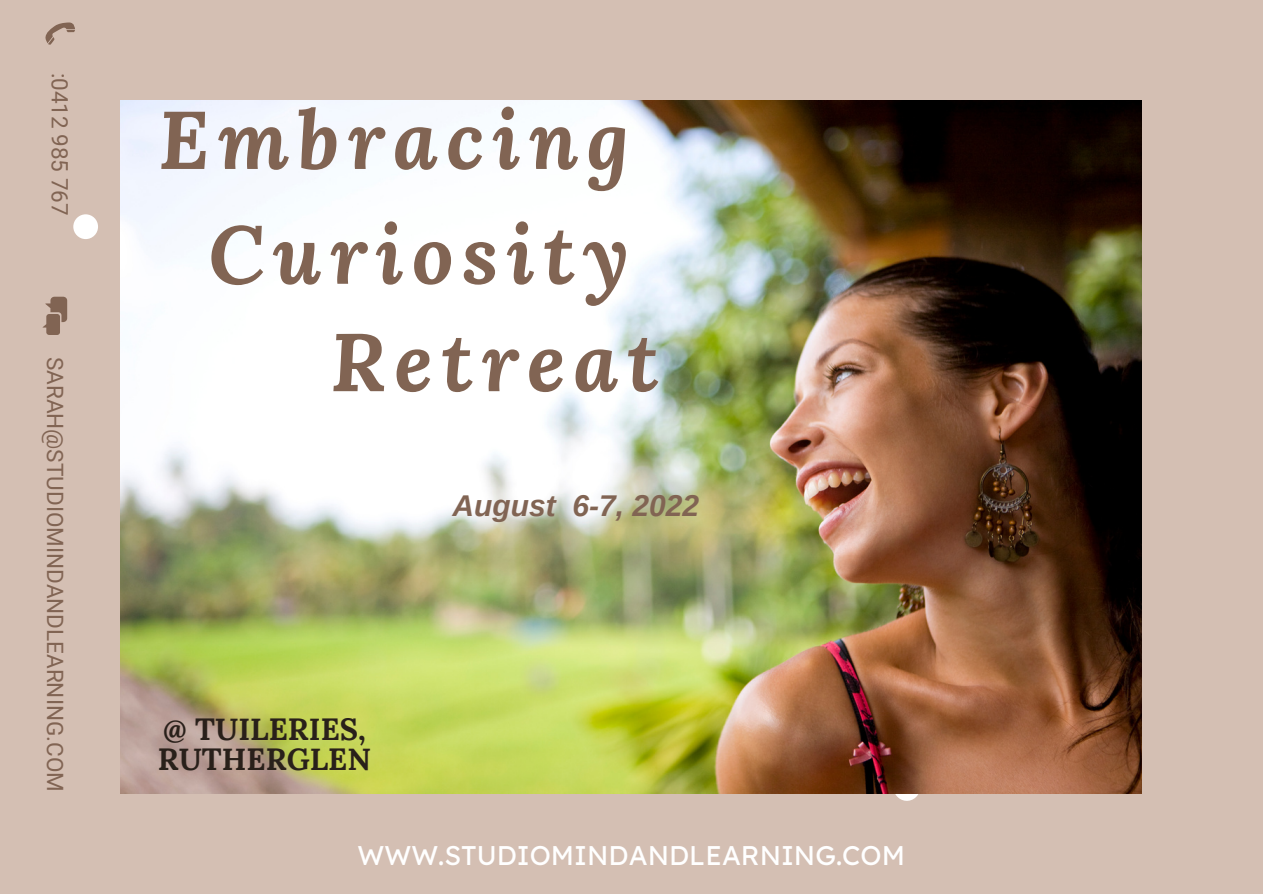
<style>
.page{position:relative;width:1263px;height:894px;background:#fff}
.page>*{position:absolute;margin:0;border:0;box-sizing:border-box;transform-origin:0 0}
.t1{font:italic 700 81.6px/114.8px "Lora";letter-spacing:.1em;color:#816453;text-align:right}
.t2{font:700 30.6px/30.3px "Lora";color:#29201a}
.t3{font:italic 700 30px "Arimo";color:#816453}
.t4{font:27px "Lexend Deca";color:#fff}
.t5{font:22.5px "Roboto";color:#816453}
</style>
<div class="page">
<div style="left:0;top:0;width:1263px;height:893px;background:#d4bfb3"></div>
<div style="left:73px;top:214px;width:25px;height:25px;background:#fff;border-radius:50%"></div>
<svg style="left:45px;top:22px;width:30px;height:23px"></svg>
<svg style="left:43px;top:296px;width:24px;height:39px"></svg>
<svg style="left:893px;top:793px;width:27px;height:7px"></svg>
<img style="left:120px;top:100px;width:1022px;height:693px">
<p class="t5" style="left:73px;top:72px;width:144px;rotate:90deg">:0412 985 767</p>
<p class="t5" style="left:68px;top:356px;width:436px;rotate:90deg">SARAH@STUDIOMINDANDLEARNING.COM</p>
<h1 class="t1" style="left:158px;top:80px;width:472px">Embracing<br>Curiosity</h1>
<h1 class="t1" style="left:331px;top:303px;width:330px">Retreat</h1>
<h2 class="t2" style="left:158px;top:713px;width:215px">@ TUILERIES,<br>RUTHERGLEN</h2>
<h3 class="t3" style="left:452px;top:489px;width:248px">August 6-7, 2022</h3>
<p class="t4" style="left:358px;top:837px;width:549px">WWW.STUDIOMINDANDLEARNING.COM</p>
</div>
